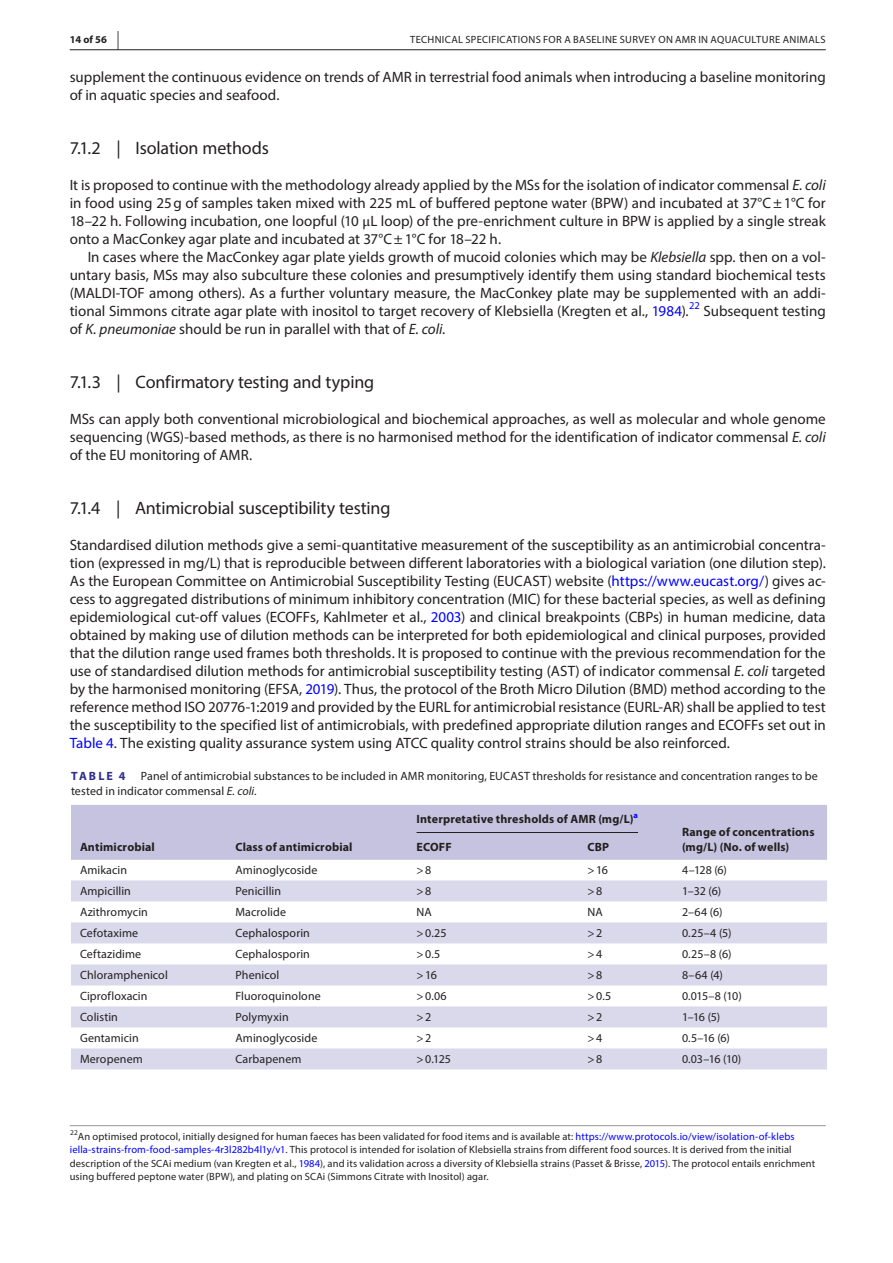
<style>
.page{position:relative;width:893px;height:1263px;background:#fff}
.page>*{position:absolute;margin:0;border:0;box-sizing:border-box;transform-origin:0 0}
.t1{font:18px "Myriad Pro";letter-spacing:-.01em;color:#231f20}
.t2{font:15px/18px "Myriad Pro";color:#231f20;text-align:justify}
.t3{font:12px/15px "Myriad Pro";letter-spacing:.005em;color:#231f20}
.t4{font:700 12px "Myriad Pro";letter-spacing:.01em;color:#231f20}
.t5{font:700 12px "Myriad Pro";letter-spacing:.165em;color:#2e2e8d}
.t6{font:10.5px/13.5px "Myriad Pro";letter-spacing:.015em;color:#231f20}
.t7{font:10.5px "Myriad Pro";letter-spacing:.035em;color:#231f20}
.t8{font:700 10.5px "Myriad Pro";color:#231f20}
.t9{font:10.5px "Myriad Pro";color:#00f}
.t10{font:700 8.4px "Myriad Pro";color:#00f}
.s1{font-size:18.6px}
.s2{font-style:italic}
.s3{font-family:"STIX"}
.s4{color:#00f}
</style>
<div class="page">
<hr style="left:70px;top:49px;width:756px;height:1px;background:#231f20">
<hr style="left:70px;top:1125px;width:756px;height:1px;background:#939598">
<div style="left:71px;top:805px;width:756px;height:55px;background:#c5c3df"></div>
<svg style="left:71px;top:880px;width:756px;height:189px;fill:#dad8eb"></svg>
<hr style="left:417px;top:832px;width:221px;height:1px;background:#231f20">
<p class="t8" style="left:70px;top:32px;width:51px">14 of 56 <span class="s1">|</span></p>
<p class="t7" style="left:410px;top:33px;width:417px">TECHNICAL SPECIFICATIONS FOR A BASELINE SURVEY ON AMR IN AQUACULTURE ANIMALS</p>
<p class="t2" style="left:70px;top:68px;width:757px">supplement the continuous evidence on trends of AMR in terrestrial food animals when introducing a baseline monitoring of in aquatic species and seafood.</p>
<p class="t1" style="left:70px;top:137px;width:201px">7.1.2 | Isolation methods</p>
<p class="t2" style="left:70px;top:176px;width:758px">It is proposed to continue with the methodology already applied by the MSs for the isolation of indicator commensal <span class="s2">E. coli </span>in food using 25g of samples taken mixed with 225 mL of buffered peptone water (BPW) and incubated at 37°C±1°C for 18–22 h. Following incubation, one loopful (10 <span class="s3">μ</span>L loop) of the pre-enrichment culture in BPW is applied by a single streak onto a MacConkey agar plate and incubated at 37°C±1°C for 18–22 h.</p>
<p class="t2" style="left:70px;top:248px;width:757px;text-indent:18px">In cases where the MacConkey agar plate yields growth of mucoid colonies which may be <span class="s2">Klebsiella</span> spp. then on a vol&shy;untary basis, MSs may also subculture these colonies and presumptively identify them using standard biochemical tests (MALDI-TOF among others). As a further voluntary measure, the MacConkey plate may be supplemented with an addi&shy;tional Simmons citrate agar plate with inositol to target recovery of Klebsiella (Kregten et al., <span class="s4">1984</span>).</p>
<p class="t9" style="left:689px;top:299px;width:12px">22</p>
<p class="t2" style="left:703px;top:302px;width:124px">Subsequent testing</p>
<p class="t2" style="left:70px;top:320px;width:377px">of <span class="s2">K. pneumoniae</span> should be run in parallel with that of <span class="s2">E. coli</span>.</p>
<p class="t1" style="left:70px;top:371px;width:306px">7.1.3 | Confirmatory testing and typing</p>
<p class="t2" style="left:70px;top:410px;width:758px">MSs can apply both conventional microbiological and biochemical approaches, as well as molecular and whole genome sequencing (WGS)-based methods, as there is no harmonised method for the identification of indicator commensal <span class="s2">E. coli </span>of the EU monitoring of AMR.</p>
<p class="t1" style="left:70px;top:497px;width:322px">7.1.4 | Antimicrobial susceptibility testing</p>
<p class="t2" style="left:70px;top:536px;width:758px">Standardised dilution methods give a semi-quantitative measurement of the susceptibility as an antimicrobial concentra&shy;tion (expressed in mg/L) that is reproducible between different laboratories with a biological variation (one dilution step).<br>As the European Committee on Antimicrobial Susceptibility Testing (EUCAST) website (<span class="s4">https://www.eucast.org/</span>) gives ac&shy;cess to aggregated distributions of minimum inhibitory concentration (MIC) for these bacterial species, as well as defining epidemiological cut-off values (ECOFFs, Kahlmeter et al., <span class="s4">2003</span>) and clinical breakpoints (CBPs) in human medicine, data obtained by making use of dilution methods can be interpreted for both epidemiological and clinical purposes, provided that the dilution range used frames both thresholds. It is proposed to continue with the previous recommendation for the use of standardised dilution methods for antimicrobial susceptibility testing (AST) of indicator commensal <span class="s2">E. coli</span> targeted by the harmonised monitoring (EFSA, <span class="s4">2019</span>). Thus, the protocol of the Broth Micro Dilution (BMD) method according to the reference method ISO 20776-1:2019 and provided by the EURL for antimicrobial resistance (EURL-AR) shall be applied to test the susceptibility to the specified list of antimicrobials, with predefined appropriate dilution ranges and ECOFFs set out in <span class="s4">Table 4</span>. The existing quality assurance system using ATCC quality control strains should be also reinforced.</p>
<p class="t3" style="left:71px;top:768px;width:748px;text-indent:70px">Panel of antimicrobial substances to be included in AMR monitoring, EUCAST thresholds for resistance and concentration ranges to be tested in indicator commensal <span class="s2">E. coli.</span></p>
<p class="t5" style="left:71px;top:768px;width:56px">TABLE 4</p>
<p class="t4" style="left:80px;top:839px;width:76px">Antimicrobial</p>
<p class="t4" style="left:235px;top:839px;width:119px">Class of antimicrobial</p>
<p class="t4" style="left:417px;top:811px;width:218px">Interpretative thresholds of AMR (mg/L)</p>
<p class="t10" style="left:634px;top:809px;width:6px">a</p>
<p class="t4" style="left:682px;top:824px;width:134px">Range of concentrations</p>
<p class="t4" style="left:417px;top:839px;width:37px">ECOFF</p>
<p class="t4" style="left:588px;top:839px;width:23px">CBP</p>
<p class="t4" style="left:682px;top:839px;width:109px">(mg/L) (No. of wells)</p>
<p class="t3" style="left:80px;top:863px;width:49px">Amikacin</p>
<p class="t3" style="left:235px;top:863px;width:83px">Aminoglycoside</p>
<p class="t3" style="left:417px;top:863px;width:16px">&gt;8</p>
<p class="t3" style="left:588px;top:863px;width:22px">&gt;16</p>
<p class="t3" style="left:682px;top:863px;width:46px">4–128 (6)</p>
<p class="t3" style="left:80px;top:884px;width:52px">Ampicillin</p>
<p class="t3" style="left:235px;top:884px;width:47px">Penicillin</p>
<p class="t3" style="left:417px;top:884px;width:16px">&gt;8</p>
<p class="t3" style="left:588px;top:884px;width:16px">&gt;8</p>
<p class="t3" style="left:682px;top:884px;width:41px">1–32 (6)</p>
<p class="t3" style="left:80px;top:905px;width:69px">Azithromycin</p>
<p class="t3" style="left:235px;top:905px;width:52px">Macrolide</p>
<p class="t3" style="left:417px;top:905px;width:17px">NA</p>
<p class="t3" style="left:588px;top:905px;width:17px">NA</p>
<p class="t3" style="left:682px;top:905px;width:42px">2–64 (6)</p>
<p class="t3" style="left:80px;top:926px;width:60px">Cefotaxime</p>
<p class="t3" style="left:235px;top:926px;width:76px">Cephalosporin</p>
<p class="t3" style="left:417px;top:926px;width:32px">&gt;0.25</p>
<p class="t3" style="left:588px;top:926px;width:16px">&gt;2</p>
<p class="t3" style="left:682px;top:926px;width:51px">0.25–4 (5)</p>
<p class="t3" style="left:80px;top:947px;width:63px">Ceftazidime</p>
<p class="t3" style="left:235px;top:947px;width:76px">Cephalosporin</p>
<p class="t3" style="left:417px;top:947px;width:25px">&gt;0.5</p>
<p class="t3" style="left:588px;top:947px;width:16px">&gt;4</p>
<p class="t3" style="left:682px;top:947px;width:51px">0.25–8 (6)</p>
<p class="t3" style="left:80px;top:968px;width:89px">Chloramphenicol</p>
<p class="t3" style="left:235px;top:968px;width:45px">Phenicol</p>
<p class="t3" style="left:417px;top:968px;width:22px">&gt;16</p>
<p class="t3" style="left:588px;top:968px;width:16px">&gt;8</p>
<p class="t3" style="left:682px;top:968px;width:42px">8–64 (4)</p>
<p class="t3" style="left:80px;top:989px;width:69px">Ciprofloxacin</p>
<p class="t3" style="left:235px;top:989px;width:87px">Fluoroquinolone</p>
<p class="t3" style="left:417px;top:989px;width:31px">&gt;0.06</p>
<p class="t3" style="left:588px;top:989px;width:25px">&gt;0.5</p>
<p class="t3" style="left:682px;top:989px;width:61px">0.015–8 (10)</p>
<p class="t3" style="left:80px;top:1010px;width:39px">Colistin</p>
<p class="t3" style="left:235px;top:1010px;width:55px">Polymyxin</p>
<p class="t3" style="left:417px;top:1010px;width:16px">&gt;2</p>
<p class="t3" style="left:588px;top:1010px;width:16px">&gt;2</p>
<p class="t3" style="left:682px;top:1010px;width:40px">1–16 (5)</p>
<p class="t3" style="left:80px;top:1031px;width:60px">Gentamicin</p>
<p class="t3" style="left:235px;top:1031px;width:83px">Aminoglycoside</p>
<p class="t3" style="left:417px;top:1031px;width:16px">&gt;2</p>
<p class="t3" style="left:588px;top:1031px;width:16px">&gt;4</p>
<p class="t3" style="left:682px;top:1031px;width:49px">0.5–16 (6)</p>
<p class="t3" style="left:80px;top:1052px;width:64px">Meropenem</p>
<p class="t3" style="left:235px;top:1052px;width:67px">Carbapenem</p>
<p class="t3" style="left:417px;top:1052px;width:36px">&gt;0.125</p>
<p class="t3" style="left:588px;top:1052px;width:16px">&gt;8</p>
<p class="t3" style="left:682px;top:1052px;width:61px">0.03–16 (10)</p>
<p class="t6" style="left:70px;top:1129px;width:747px"><sup>22</sup>An optimised protocol, initially designed for human faeces has been validated for food items and is available at: <span class="s4">https://www.protocols.io/view/isolation-of-klebs iella-strains-from-food-samples-4r3l282b4l1y/v1</span>. This protocol is intended for isolation of Klebsiella strains from different food sources. It is derived from the initial description of the SCAi medium (van Kregten et al., <span class="s4">1984</span>), and its validation across a diversity of Klebsiella strains (Passet &amp; Brisse, <span class="s4">2015</span>). The protocol entails enrichment using buffered peptone water (BPW), and plating on SCAi (Simmons Citrate with Inositol) agar.</p>
</div>
